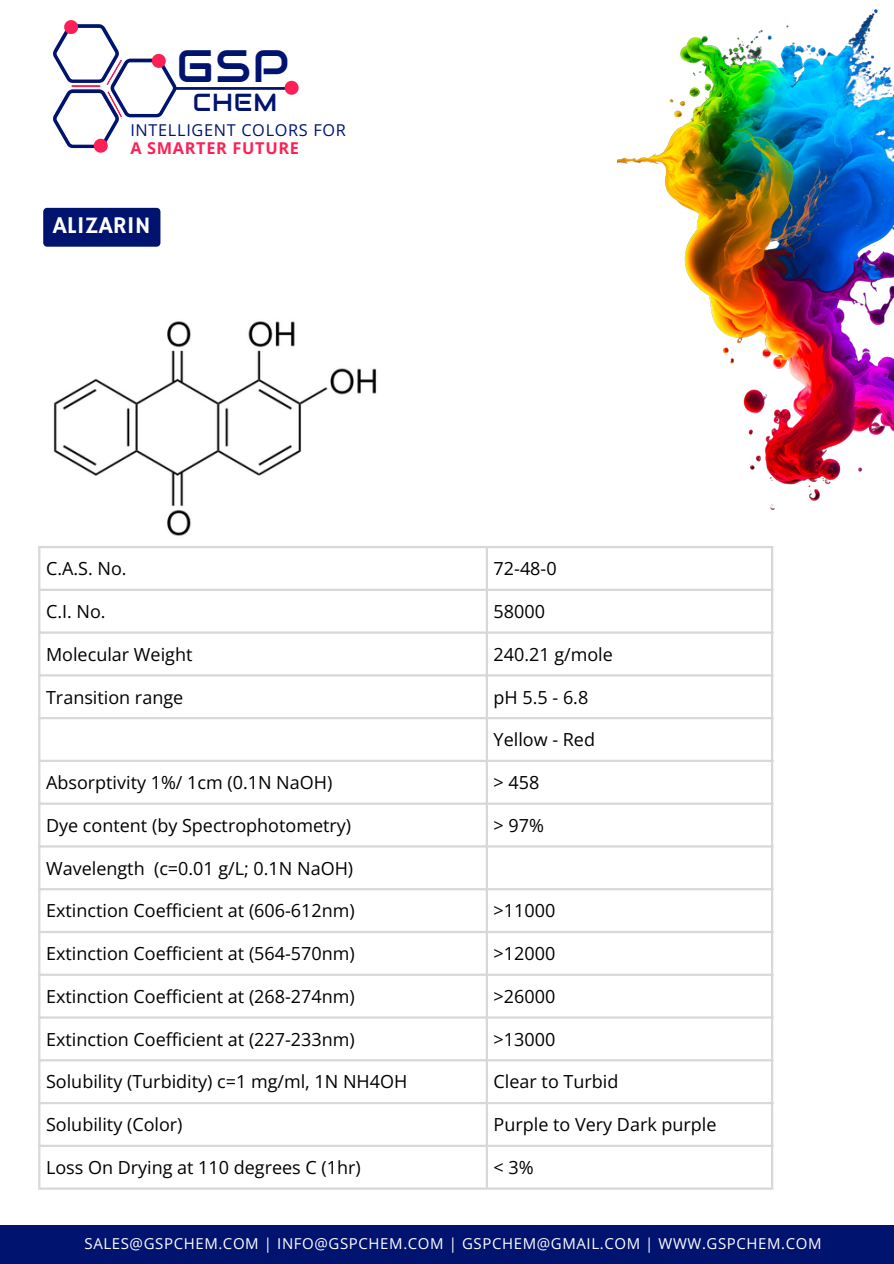
<style>
.page{position:relative;width:894px;height:1264px;background:#fff}
.page>*{position:absolute;margin:0;border:0;box-sizing:border-box;transform-origin:0 0}
.t1{font:45.3px "Audiowide";color:#00136f}
.t2{font:24.6px "Audiowide";color:#00136f}
.t3{font:24px "Hammersmith One";color:#fff}
.t4{font:18px "Open Sans";color:#000}
.t5{font:16.35px "Open Sans";letter-spacing:.04em;color:#00136f}
.t6{font:700 16.35px "Open Sans";letter-spacing:.04em;color:#fb2156}
.t7{font:15px "Open Sans";letter-spacing:.04em;color:#fff}
</style>
<div class="page">
<hr style="left:176px;top:87px;width:120px;height:3px;background:#00136f">
<svg style="left:284px;top:81px;width:14px;height:13px"></svg>
<svg style="left:53px;top:20px;width:123px;height:132px"></svg>
<hr style="left:71px;top:85px;width:29px;height:2px;background:#fb2156">
<img style="left:617px;top:9px;width:276px;height:501px">
<div style="left:0;top:1224px;width:893px;height:39px;background:#00136f"></div>
<img style="left:53px;top:321px;width:324px;height:215px">
<hr style="left:38px;top:548px;width:2px;height:639px;background:#d8d8d8">
<hr style="left:485px;top:548px;width:3px;height:639px;background:#d8d8d8">
<hr style="left:770px;top:548px;width:3px;height:639px;background:#d8d8d8">
<hr style="left:38px;top:546px;width:735px;height:2px;background:#d8d8d8">
<hr style="left:38px;top:588px;width:735px;height:3px;background:#d8d8d8">
<hr style="left:38px;top:631px;width:735px;height:2px;background:#d8d8d8">
<hr style="left:38px;top:674px;width:735px;height:2px;background:#d8d8d8">
<hr style="left:38px;top:717px;width:735px;height:2px;background:#d8d8d8">
<hr style="left:38px;top:759px;width:735px;height:3px;background:#d8d8d8">
<hr style="left:38px;top:802px;width:735px;height:2px;background:#d8d8d8">
<hr style="left:38px;top:845px;width:735px;height:2px;background:#d8d8d8">
<hr style="left:38px;top:888px;width:735px;height:2px;background:#d8d8d8">
<hr style="left:38px;top:930px;width:735px;height:3px;background:#d8d8d8">
<hr style="left:38px;top:973px;width:735px;height:2px;background:#d8d8d8">
<hr style="left:38px;top:1016px;width:735px;height:2px;background:#d8d8d8">
<hr style="left:38px;top:1059px;width:735px;height:2px;background:#d8d8d8">
<hr style="left:38px;top:1101px;width:735px;height:3px;background:#d8d8d8">
<hr style="left:38px;top:1144px;width:735px;height:2px;background:#d8d8d8">
<hr style="left:38px;top:1187px;width:735px;height:2px;background:#d8d8d8">
<div style="left:43px;top:208px;width:117px;height:39px;background:#00136f"></div>
<p class="t1" style="left:177px;top:37px;width:114px">GSP</p>
<p class="t2" style="left:193px;top:87px;width:86px">CHEM</p>
<p class="t5" style="left:130px;top:118px;width:217px">INTELLIGENT COLORS FOR</p>
<p class="t6" style="left:130px;top:136px;width:170px">A SMARTER FUTURE</p>
<p class="t3" style="left:53px;top:211px;width:99px">ALIZARIN</p>
<p class="t4" style="left:46px;top:556px;width:82px">C.A.S. No.</p>
<p class="t4" style="left:493px;top:556px;width:64px">72-48-0</p>
<p class="t4" style="left:46px;top:598px;width:61px">C.I. No.</p>
<h2 class="t4" style="left:493px;top:598px;width:53px">58000</h2>
<p class="t4" style="left:46px;top:641px;width:148px">Molecular Weight</p>
<p class="t4" style="left:493px;top:641px;width:121px">240.21 g/mole</p>
<h3 class="t4" style="left:46px;top:684px;width:139px">Transition range</h3>
<p class="t4" style="left:493px;top:684px;width:96px">pH 5.5 - 6.8</p>
<p class="t4" style="left:493px;top:727px;width:103px">Yellow - Red</p>
<p class="t4" style="left:46px;top:769px;width:288px">Absorptivity 1%/ 1cm (0.1N NaOH)</p>
<p class="t4" style="left:493px;top:769px;width:47px">&gt; 458</p>
<p class="t4" style="left:46px;top:812px;width:306px">Dye content (by Spectrophotometry)</p>
<p class="t4" style="left:493px;top:812px;width:52px">&gt; 97%</p>
<p class="t4" style="left:46px;top:855px;width:308px">Wavelength (c=0.01 g/L; 0.1N NaOH)</p>
<p class="t4" style="left:46px;top:898px;width:310px">Extinction Coefficient at (606-612nm)</p>
<p class="t4" style="left:493px;top:898px;width:63px">&gt;11000</p>
<p class="t4" style="left:46px;top:940px;width:310px">Extinction Coefficient at (564-570nm)</p>
<p class="t4" style="left:493px;top:940px;width:63px">&gt;12000</p>
<p class="t4" style="left:46px;top:983px;width:310px">Extinction Coefficient at (268-274nm)</p>
<p class="t4" style="left:493px;top:983px;width:63px">&gt;26000</p>
<p class="t4" style="left:46px;top:1026px;width:310px">Extinction Coefficient at (227-233nm)</p>
<p class="t4" style="left:493px;top:1026px;width:63px">&gt;13000</p>
<p class="t4" style="left:46px;top:1069px;width:363px">Solubility (Turbidity) c=1 mg/ml, 1N NH4OH</p>
<p class="t4" style="left:493px;top:1069px;width:126px">Clear to Turbid</p>
<p class="t4" style="left:46px;top:1111px;width:138px">Solubility (Color)</p>
<p class="t4" style="left:493px;top:1111px;width:224px">Purple to Very Dark purple</p>
<p class="t4" style="left:46px;top:1154px;width:316px">Loss On Drying at 110 degrees C (1hr)</p>
<p class="t4" style="left:493px;top:1154px;width:42px">&lt; 3%</p>
<p class="t7" style="left:84px;top:1233px;width:738px">SALES@GSPCHEM.COM | INFO@GSPCHEM.COM | GSPCHEM@GMAIL.COM | WWW.GSPCHEM.COM</p>
</div>
